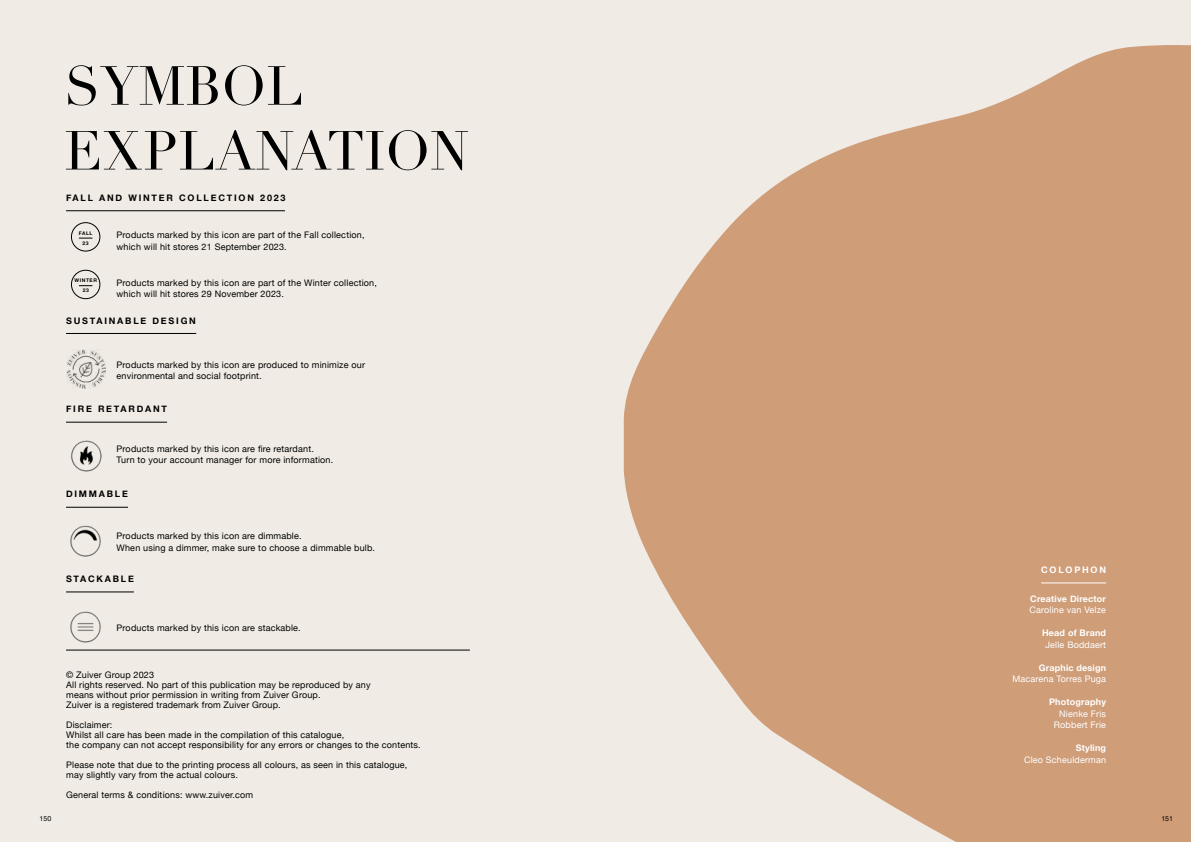
<style>
.page{position:relative;width:1191px;height:842px;background:#f0ece5}
.page>*{position:absolute;margin:0;border:0;box-sizing:border-box;transform-origin:0 0}
.t1{font:54px/64.8px "Didot";color:#000}
.t2{font:9px/10px "Helvetica Neue";letter-spacing:.02em;color:#000}
.t3{font:9px/11.5px "Helvetica Neue";letter-spacing:.02em;color:#fff;text-align:center}
.t4{font:700 9px "Helvetica Neue";letter-spacing:.2em;color:#000}
.t5{font:700 9px "Helvetica Neue";letter-spacing:.02em;color:#fff}
.t6{font:700 9px "Helvetica Neue";letter-spacing:.2em;color:#fff}
.t7{font:7px "Helvetica Neue";color:#000}
.t8{font:700 5px/10px "Helvetica Neue";letter-spacing:.1em;color:#000;text-align:center}
</style>
<div class="page">
<img style="left:66px;top:350px;width:39px;height:39px">
<img style="left:70px;top:525px;width:31px;height:32px">
<img style="left:71px;top:440px;width:31px;height:32px">
<img style="left:66px;top:611px;width:48px;height:39px">
<hr style="left:66px;top:650px;width:404px;height:1px;background:#000">
<hr style="left:66px;top:591px;width:68px;height:1px;background:#000">
<hr style="left:66px;top:507px;width:62px;height:1px;background:#000">
<hr style="left:66px;top:210px;width:219px;height:1px;background:#000">
<hr style="left:66px;top:422px;width:101px;height:1px;background:#000">
<hr style="left:66px;top:333px;width:130px;height:1px;background:#000">
<div style="left:71px;top:222px;width:29px;height:29px;border:1px solid #000;border-radius:50%"></div>
<svg style="left:79px;top:238px;width:13px;height:1px"></svg>
<div style="left:71px;top:270px;width:29px;height:29px;border:1px solid #000;border-radius:50%"></div>
<svg style="left:79px;top:285px;width:13px;height:1px"></svg>
<svg style="left:624px;top:45px;width:567px;height:797px;fill:#cf9d78"></svg>
<hr style="left:1041px;top:582px;width:65px;height:1px;background:#fff">
<h1 class="t1" style="left:64px;top:55px;width:406px">SYMBOL<br>EXPLANATION</h1>
<p class="t4" style="left:66px;top:190px;width:221px">FALL AND WINTER COLLECTION 2023</p>
<p class="t8" style="left:79px;top:228px;width:15px">FALL<br>23</p>
<p class="t8" style="left:75px;top:276px;width:24px">WINTER<br>23</p>
<p class="t2" style="left:117px;top:230px;width:249px;line-height:11.5px">Products marked by this icon are part of the Fall collection, which will hit stores 21 September 2023.</p>
<p class="t2" style="left:117px;top:277px;width:262px;line-height:11.5px">Products marked by this icon are part of the Winter collection, which will hit stores 29 November 2023.</p>
<p class="t4" style="left:66px;top:313px;width:131px">SUSTAINABLE DESIGN</p>
<p class="t2" style="left:117px;top:359px;width:250px;line-height:11.5px">Products marked by this icon are produced to minimize our environmental and social footprint.</p>
<p class="t4" style="left:66px;top:401px;width:102px">FIRE RETARDANT</p>
<p class="t2" style="left:117px;top:443px;width:218px;line-height:11.5px">Products marked by this icon are fire retardant.<br>Turn to your account manager for more information.</p>
<p class="t4" style="left:66px;top:487px;width:63px">DIMMABLE</p>
<p class="t2" style="left:117px;top:531px;width:260px;line-height:11.5px">Products marked by this icon are dimmable.<br>When using a dimmer, make sure to choose a dimmable bulb.</p>
<p class="t4" style="left:66px;top:572px;width:69px">STACKABLE</p>
<p class="t2" style="left:117px;top:623px;width:186px">Products marked by this icon are stackable.</p>
<p class="t7" style="left:40px;top:813px;width:13px">150</p>
<p class="t2" style="left:66px;top:670px;width:306px">© Zuiver Group 2023<br>All rights reserved. No part of this publication may be reproduced by any means without prior permission in writing from Zuiver Group.<br>Zuiver is a registered trademark from Zuiver Group.</p>
<p class="t2" style="left:66px;top:720px;width:356px">Disclaimer:<br>Whilst all care has been made in the compilation of this catalogue,<br>the company can not accept responsibility for any errors or changes to the contents.</p>
<p class="t2" style="left:66px;top:760px;width:343px">Please note that due to the printing process all colours, as seen in this catalogue, may slightly vary from the actual colours.</p>
<p class="t2" style="left:66px;top:790px;width:189px">General terms &amp; conditions: www.zuiver.com</p>
<p class="t6" style="left:1041px;top:563px;width:66px">COLOPHON</p>
<p class="t5" style="left:1030px;top:592px;width:77px">Creative Director</p>
<p class="t3" style="left:1029px;top:605px;width:78px">Caroline van Velze</p>
<p class="t5" style="left:1042px;top:626px;width:65px">Head of Brand</p>
<p class="t3" style="left:1045px;top:639px;width:62px">Jelle Boddaert</p>
<p class="t5" style="left:1038px;top:661px;width:69px">Graphic design</p>
<p class="t3" style="left:1012px;top:674px;width:95px">Macarena Torres Puga</p>
<p class="t5" style="left:1049px;top:695px;width:58px">Photography</p>
<p class="t3" style="left:1054px;top:708px;width:54px">Nienke Fris<br>Robbert Frie</p>
<p class="t5" style="left:1075px;top:741px;width:32px">Styling</p>
<p class="t3" style="left:1024px;top:754px;width:84px">Cleo Scheulderman</p>
<p class="t7" style="left:1161px;top:813px;width:13px">151</p>
</div>
